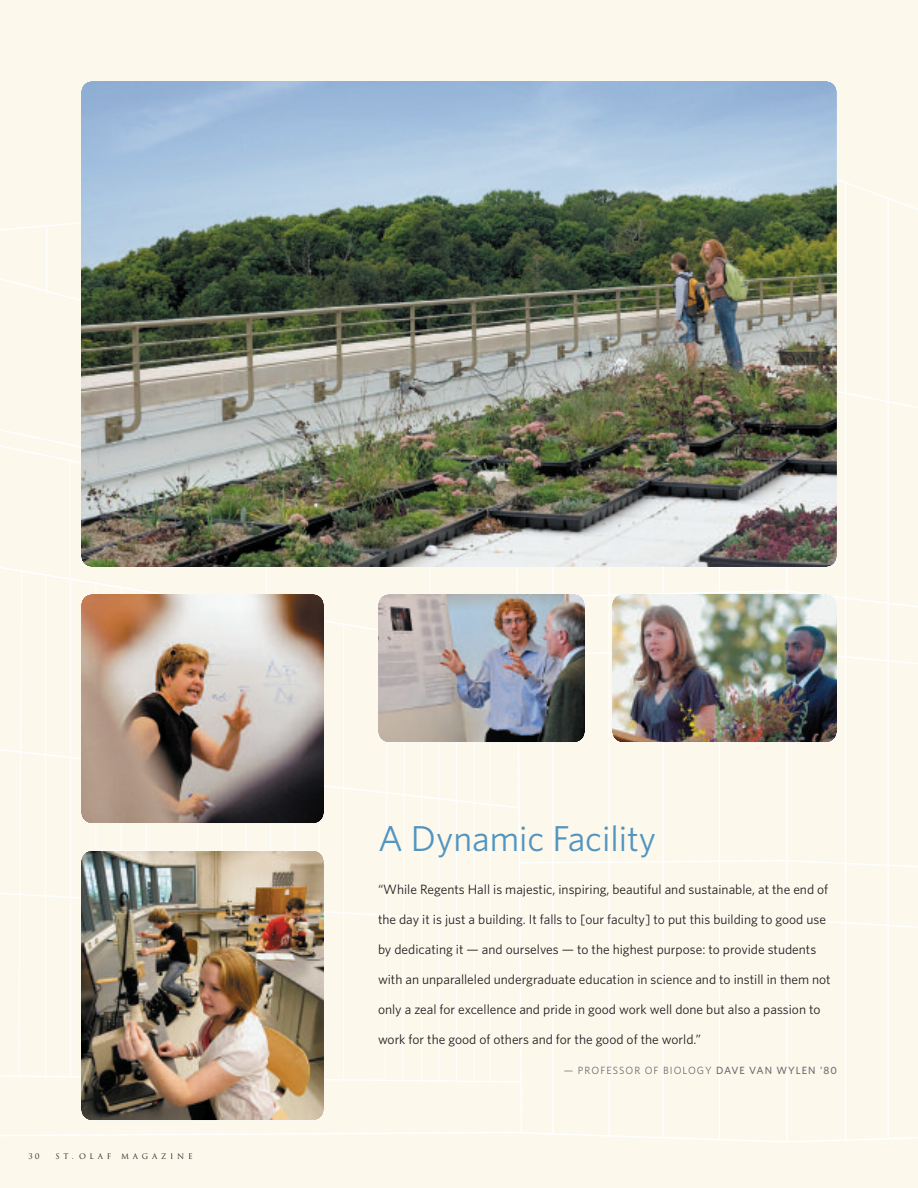
<style>
.page{position:relative;width:918px;height:1188px;background:#fcf8ec}
.page>*{position:absolute;margin:0;border:0;box-sizing:border-box;transform-origin:0 0}
.t1{font:36px "Whitney";color:#5295c0}
.t2{font:13.5px "Whitney";color:#231f20}
.t3{font:10.5px "Whitney";letter-spacing:.095em;color:#6c6d70}
.t4{font:7.5px "Trajan";letter-spacing:.5em;color:#231f20}
.s1{font-weight:500}
</style>
<div class="page">
<hr style="left:69px;top:459px;width:1px;height:119px;background:#fff">
<hr style="left:266px;top:500px;width:1px;height:111px;background:#fff">
<hr style="left:430px;top:534px;width:1px;height:104px;background:#fff">
<svg style="left:0;top:1131px;width:523px;height:5px"></svg>
<hr style="left:786px;top:161px;width:2px;height:981px;background:#fff">
<hr style="left:719px;top:166px;width:1px;height:974px;background:#fff">
<hr style="left:662px;top:172px;width:2px;height:966px;background:#fff">
<hr style="left:608px;top:177px;width:2px;height:959px;background:#fff">
<hr style="left:552px;top:182px;width:2px;height:952px;background:#fff">
<hr style="left:46px;top:226px;width:1px;height:65px;background:#fff">
<hr style="left:0;top:231px;width:1px;height:47px;background:#fff">
<hr style="left:845px;top:183px;width:1px;height:957px;background:#fff">
<hr style="left:887px;top:199px;width:2px;height:940px;background:#fff">
<svg style="left:837px;top:391px;width:81px;height:17px"></svg>
<svg style="left:0;top:571px;width:918px;height:512px"></svg>
<img style="left:81px;top:851px;width:243px;height:269px;border-radius:11px">
<img style="left:81px;top:594px;width:243px;height:230px;border-radius:11px">
<img style="left:81px;top:81px;width:756px;height:486px;border-radius:11px">
<img style="left:378px;top:594px;width:207px;height:148px;border-radius:11px">
<img style="left:612px;top:594px;width:225px;height:148px;border-radius:11px">
<p class="t4" style="left:28px;top:1153px;width:13px">30</p>
<p class="t4" style="left:56px;top:1153px;width:57px">ST. OLAF</p>
<p class="t4" style="left:121px;top:1153px;width:73px">MAGAZINE</p>
<h1 class="t1" style="left:378px;top:817px;width:280px">A Dynamic Facility</h1>
<p class="t2" style="left:378px;top:882px;width:452px">“While Regents Hall is majestic, inspiring, beautiful and sustainable, at the end of</p>
<p class="t2" style="left:378px;top:912px;width:449px">the day it is just a building. It falls to [our faculty] to put this building to good use</p>
<p class="t2" style="left:378px;top:942px;width:440px">by dedicating it — and ourselves — to the highest purpose: to provide students</p>
<p class="t2" style="left:378px;top:972px;width:454px">with an unparalleled undergraduate education in science and to instill in them not</p>
<p class="t2" style="left:378px;top:1002px;width:444px">only a zeal for excellence and pride in good work well done but also a passion to</p>
<p class="t2" style="left:378px;top:1032px;width:324px">work for the good of others and for the good of the world.”</p>
<p class="t3" style="left:564px;top:1065px;width:275px">— PROFESSOR OF BIOLOGY <span class="s1">DAVE VAN WYLEN ’80</span></p>
</div>
